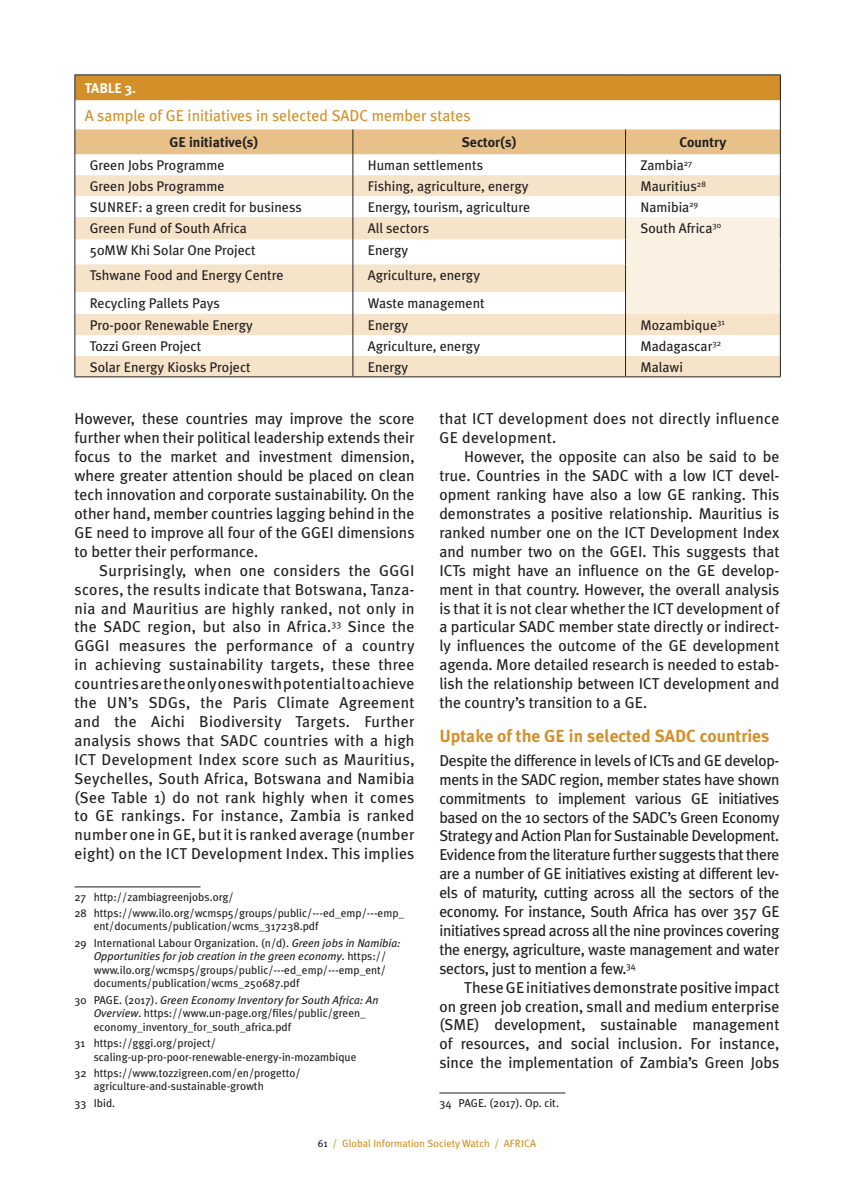
<style>
.page{position:relative;width:844px;height:1191px;background:#fff}
.page>*{position:absolute;margin:0;border:0;box-sizing:border-box;transform-origin:0 0}
.t1{font:700 17.5px "Meta Plus";color:#d49028}
.t2{font:15.75px/18.9px "Meta Plus";color:#231f20;text-align:justify}
.t3{font:15.75px/18.9px "Meta Plus";letter-spacing:.02em;color:#231f20}
.t4{font:15.75px "Meta Plus";color:#d49028}
.t5{font:14px "Meta Plus";color:#231f20}
.t6{font:700 14px "Meta Plus";color:#231f20}
.t7{font:700 14px "Meta Plus";letter-spacing:-.01em;color:#fff}
.t8{font:11.38px/13.7px "Meta Plus";color:#231f20}
.t9{font:10.5px "Meta Plus";color:#d49028}
.s1{font-style:italic}
.s2{color:#231f20}
</style>
<div class="page">
<hr style="left:74px;top:886px;width:126px;height:1px;background:#231f20">
<hr style="left:439px;top:1092px;width:126px;height:1px;background:#231f20">
<hr style="left:74px;top:74px;width:279px;height:1px;background:#231f20">
<hr style="left:353px;top:74px;width:272px;height:1px;background:#231f20">
<hr style="left:625px;top:74px;width:155px;height:1px;background:#231f20">
<hr style="left:74px;top:376px;width:279px;height:1px;background:#231f20">
<hr style="left:353px;top:376px;width:272px;height:1px;background:#231f20">
<hr style="left:625px;top:376px;width:155px;height:1px;background:#231f20">
<svg style="left:74px;top:75px;width:706px;height:301px"></svg>
<p class="t7" style="left:85px;top:80px;width:53px">TABLE 3.</p>
<p class="t4" style="left:85px;top:106px;width:387px">A sample of GE initiatives in selected SADC member states</p>
<p class="t6" style="left:169px;top:134px;width:91px">GE initiative(s)</p>
<p class="t6" style="left:461px;top:134px;width:56px">Sector(s)</p>
<p class="t6" style="left:679px;top:134px;width:49px">Country</p>
<p class="t5" style="left:90px;top:157px;width:136px">Green Jobs Programme</p>
<p class="t5" style="left:368px;top:157px;width:117px">Human settlements</p>
<p class="t5" style="left:640px;top:157px;width:53px">Zambia<sup>27</sup></p>
<p class="t5" style="left:90px;top:178px;width:136px">Green Jobs Programme</p>
<p class="t5" style="left:367px;top:178px;width:162px">Fishing, agriculture, energy</p>
<p class="t5" style="left:640px;top:178px;width:67px">Mauritius<sup>28</sup></p>
<p class="t5" style="left:90px;top:199px;width:213px">SUNREF: a green credit for business</p>
<p class="t5" style="left:367px;top:199px;width:164px">Energy, tourism, agriculture</p>
<p class="t5" style="left:640px;top:199px;width:59px">Namibia<sup>29</sup></p>
<p class="t5" style="left:90px;top:220px;width:159px">Green Fund of South Africa</p>
<p class="t5" style="left:367px;top:220px;width:63px">All sectors</p>
<p class="t5" style="left:640px;top:220px;width:82px">South Africa<sup>30</sup></p>
<p class="t5" style="left:90px;top:242px;width:167px">50MW Khi Solar One Project</p>
<p class="t5" style="left:368px;top:242px;width:42px">Energy</p>
<p class="t5" style="left:90px;top:267px;width:195px">Tshwane Food and Energy Centre</p>
<p class="t5" style="left:368px;top:267px;width:114px">Agriculture, energy</p>
<p class="t5" style="left:90px;top:295px;width:131px">Recycling Pallets Pays</p>
<p class="t5" style="left:368px;top:295px;width:118px">Waste management</p>
<p class="t5" style="left:90px;top:317px;width:165px">Pro-poor Renewable Energy</p>
<p class="t5" style="left:368px;top:317px;width:42px">Energy</p>
<p class="t5" style="left:640px;top:317px;width:86px">Mozambique<sup>31</sup></p>
<p class="t5" style="left:90px;top:338px;width:113px">Tozzi Green Project</p>
<p class="t5" style="left:367px;top:338px;width:114px">Agriculture, energy</p>
<p class="t5" style="left:640px;top:338px;width:82px">Madagascar<sup>32</sup></p>
<p class="t5" style="left:90px;top:359px;width:162px">Solar Energy Kiosks Project</p>
<p class="t5" style="left:367px;top:359px;width:42px">Energy</p>
<p class="t5" style="left:640px;top:359px;width:44px">Malawi</p>
<p class="t2" style="left:74px;top:409px;width:341px">However, these countries may improve the score further when their political leadership extends their focus to the market and investment dimension, where greater attention should be placed on clean tech innovation and corporate sustainability. On the other hand, member countries lagging behind in the GE need to improve all four of the GGEI dimensions to better their performance.</p>
<p class="t2" style="left:74px;top:560px;width:341px;text-indent:25px">Surprisingly, when one considers the GGGI scores, the results indicate that Botswana, Tanza&shy;nia and Mauritius are highly ranked, not only in the SADC region, but also in Africa.<sup>33</sup> Since the GGGI measures the performance of a country in achieving sustainability targets, these three countries are the only ones with potential to achieve the UN’s SDGs, the Paris Climate Agreement and the Aichi Biodiversity Targets. Further analysis shows that SADC countries with a high ICT Development Index score such as Mauritius, Seychelles, South Africa, Botswana and Namibia (See Table 1) do not rank highly when it comes to GE rankings. For instance, Zambia is ranked number one in GE, but it is ranked average (number eight) on the ICT Development Index. This implies</p>
<p class="t8" style="left:74px;top:888px;width:331px;line-height:16.1px">27 http://zambiagreenjobs.org/<br>28 https://www.ilo.org/wcmsp5/groups/public/---ed_emp/---emp_</p>
<p class="t8" style="left:74px;top:918px;width:327px;line-height:16.1px;text-indent:19px">ent/documents/publication/wcms_317238.pdf<br>29 International Labour Organization. (n/d). <span class="s1">Green jobs in Namibia:</span></p>
<p class="t8" style="left:94px;top:949px;width:294px;text-align:justify"><span class="s1">Opportunities for job creation in the green economy</span>. https:// www.ilo.org/wcmsp5/groups/public/---ed_emp/---emp_ent/ documents/publication/wcms_250687.pdf</p>
<p class="t8" style="left:94px;top:992px;width:286px;text-indent:-19px">30 PAGE. (2017). <span class="s1">Green Economy Inventory for South Africa: An<br>Overview</span>. https://www.un-page.org/files/public/green_ economy_inventory_for_south_africa.pdf</p>
<p class="t8" style="left:94px;top:1036px;width:264px;text-indent:-19px">31 https://gggi.org/project/ scaling-up-pro-poor-renewable-energy-in-mozambique</p>
<p class="t8" style="left:94px;top:1066px;width:208px;text-indent:-19px">32 https://www.tozzigreen.com/en/progetto/ agriculture-and-sustainable-growth</p>
<p class="t8" style="left:74px;top:1095px;width:42px">33 Ibid.</p>
<p class="t3" style="left:439px;top:409px;width:341px">that ICT development does not directly influence<br>GE development.</p>
<p class="t2" style="left:439px;top:447px;width:341px;text-indent:25px">However, the opposite can also be said to be true. Countries in the SADC with a low ICT devel&shy;opment ranking have also a low GE ranking. This demonstrates a positive relationship. Mauritius is ranked number one on the ICT Development Index and number two on the GGEI. This suggests that ICTs might have an influence on the GE develop&shy;ment in that country. However, the overall analysis is that it is not clear whether the ICT development of a particular SADC member state directly or indirect&shy;ly influences the outcome of the GE development agenda. More detailed research is needed to estab&shy;lish the relationship between ICT development and the country’s transition to a GE.</p>
<p class="t1" style="left:439px;top:725px;width:331px">Uptake of the GE in selected SADC countries</p>
<p class="t2" style="left:439px;top:750px;width:341px">Despite the difference in levels of ICTs and GE develop&shy;ments in the SADC region, member states have shown commitments to implement various GE initiatives based on the 10 sectors of the SADC’s Green Economy Strategy and Action Plan for Sustainable Development.<br>Evidence from the literature further suggests that there are a number of GE initiatives existing at different lev&shy;els of maturity, cutting across all the sectors of the economy. For instance, South Africa has over 357 GE initiatives spread across all the nine provinces covering the energy, agriculture, waste management and water sectors, just to mention a few.<sup>34</sup></p>
<p class="t2" style="left:439px;top:977px;width:341px;text-indent:25px">These GE initiatives demonstrate positive impact on green job creation, small and medium enterprise (SME) development, sustainable management of resources, and social inclusion. For instance, since the implementation of Zambia’s Green Jobs</p>
<p class="t8" style="left:439px;top:1095px;width:121px">34 PAGE. (2017). Op. cit.</p>
<p class="t9" style="left:318px;top:1137px;width:219px"><span class="s2">61</span> / Global Information Society Watch / AFRICA</p>
</div>
